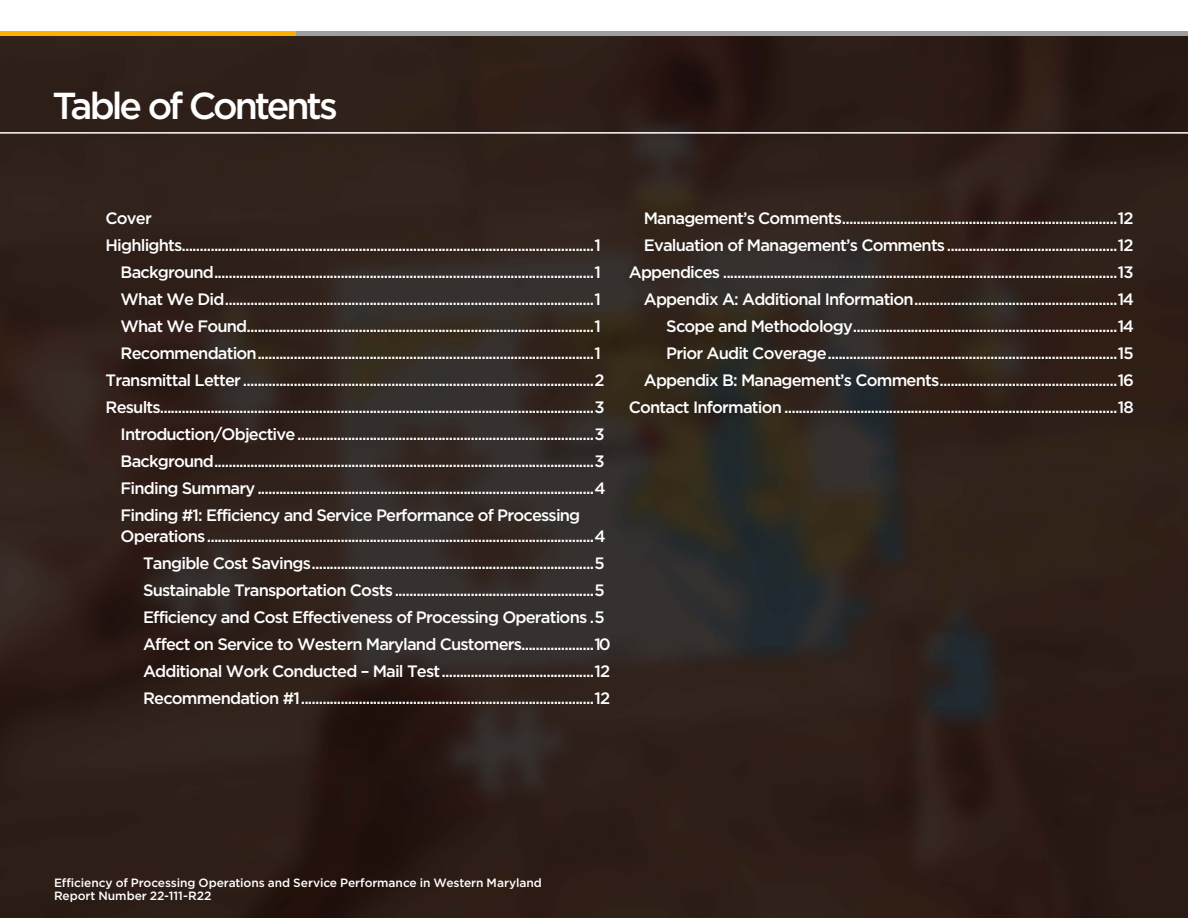
<style>
.page{position:relative;width:1188px;height:918px;background:#fff}
.page>*{position:absolute;margin:0;border:0;box-sizing:border-box;transform-origin:0 0}
.t1{font:500 37.5px "Gotham";letter-spacing:-.085em;color:#fff}
.t2{font:500 16.5px/27px "Gotham";letter-spacing:-.05em;color:#fff}
.t3{font:500 12px/13.5px "Gotham";letter-spacing:-.005em;color:#fff}
</style>
<div class="page">
<img style="left:0;top:31px;width:1188px;height:887px">
<hr style="left:0;top:132px;width:1188px;height:2px;background:#fff">
<hr style="left:0;top:32px;width:1188px;height:4px;background:#9e9e9e">
<hr style="left:0;top:32px;width:295px;height:4px;background:#ffaf00">
<h1 class="t1" style="left:52px;top:84px;width:287px">Table of Contents</h1>
<p class="t2" style="left:106px;top:205px;width:48px">Cover</p>
<p class="t2" style="left:106px;top:232px;width:497px">Highlights..................................................................................................................1</p>
<p class="t2" style="left:121px;top:259px;width:482px">Background.........................................................................................................1</p>
<p class="t2" style="left:121px;top:286px;width:482px">What We Did......................................................................................................1</p>
<p class="t2" style="left:121px;top:313px;width:482px">What We Found................................................................................................1</p>
<p class="t2" style="left:121px;top:340px;width:482px">Recommendation.............................................................................................1</p>
<p class="t2" style="left:106px;top:367px;width:501px">Transmittal Letter .................................................................................................2</p>
<p class="t2" style="left:106px;top:394px;width:501px">Results........................................................................................................................3</p>
<p class="t2" style="left:121px;top:421px;width:486px">Introduction/Objective..................................................................................3</p>
<p class="t2" style="left:121px;top:448px;width:486px">Background.........................................................................................................3</p>
<p class="t2" style="left:121px;top:475px;width:487px">Finding Summary .............................................................................................4</p>
<p class="t2" style="left:121px;top:502px;width:461px">Finding #1: Efficiency and Service Performance of Processing</p>
<p class="t2" style="left:143px;top:523px;width:469px;text-indent:-22px">Operations...........................................................................................................4<br>Tangible Cost Savings..............................................................................5<br>Sustainable Transportation Costs.......................................................5<br>Efficiency and Cost Effectiveness of Processing Operations .5<br>Affect on Service to Western Maryland Customers....................10<br>Additional Work Conducted – Mail Test..........................................12<br>Recommendation #1.................................................................................12</p>
<p class="t2" style="left:629px;top:205px;width:507px;text-align:right">Management’s Comments............................................................................12<br>Evaluation of Management’s Comments...............................................12<br>Appendices .............................................................................................................13<br>Appendix A: Additional Information........................................................14<br>Scope and Methodology.........................................................................14<br>Prior Audit Coverage................................................................................15<br>Appendix B: Management’s Comments.................................................16<br>Contact Information ............................................................................................18</p>
<p class="t3" style="left:54px;top:875px;width:489px">Efficiency of Processing Operations and Service Performance in Western Maryland<br>Report Number 22-111-R22</p>
</div>
